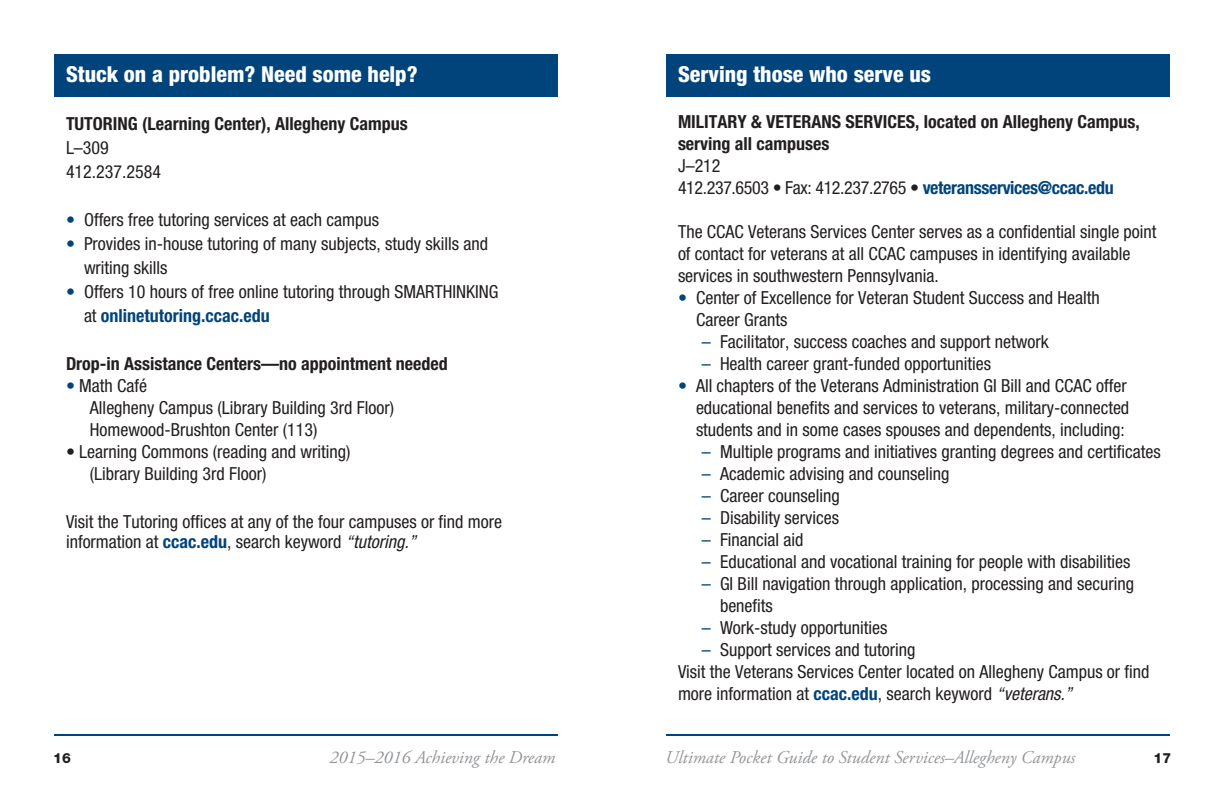
<style>
.page{position:relative;width:1224px;height:792px;background:#fff}
.page>*{position:absolute;margin:0;border:0;box-sizing:border-box;transform-origin:0 0}
.heads{font:800 condensed 22px "Helvetica Neue LT Std";color:#fff}
.text{font:condensed 18px/22px "Helvetica Neue LT Std";color:#231f20}
.subs{font:700 condensed 18px/22px "Helvetica Neue LT Std";color:#231f20}
.t1{font:italic 18px "Adobe Garamond Pro";color:#939598}
.text-2{font:condensed 18px "Helvetica Neue LT Std";letter-spacing:-.02em;color:#231f20}
.t2{font:800 14px "Helvetica Neue LT Std";color:#231f20}
.s1{color:#00447b}
.s2{font-weight:700;color:#00447b}
.s3{font-style:italic}
</style>
<div class="page">
<div style="left:54px;top:54px;width:504px;height:42px;background:#00447b"></div>
<hr style="left:54px;top:734px;width:504px;height:2px;background:#00447b">
<div style="left:666px;top:54px;width:504px;height:42px;background:#00447b"></div>
<hr style="left:666px;top:734px;width:504px;height:2px;background:#00447b">
<p class="heads" style="left:66px;top:60px;width:353px">Stuck on a problem? Need some help?</p>
<p class="subs" style="left:66px;top:112px;width:343px">TUTORING (Learning Center), Allegheny Campus</p>
<p class="text" style="left:66px;top:136px;width:44px">L–309</p>
<p class="text" style="left:66px;top:160px;width:97px">412.237.2584</p>
<p class="text" style="left:66px;top:208px;width:315px"><span class="s1">•</span> Offers free tutoring services at each campus</p>
<p class="text" style="left:84px;top:231px;width:406px;line-height:24px;text-indent:-18px"><span class="s1">•</span> Provides in-house tutoring of many subjects, study skills and writing skills</p>
<p class="text" style="left:84px;top:279px;width:416px;line-height:24px;text-indent:-18px"><span class="s1">•</span> Offers 10 hours of free online tutoring through SMARTHINKING at <span class="s2">onlinetutoring.ccac.edu</span></p>
<p class="subs" style="left:66px;top:352px;width:383px">Drop-in Assistance Centers—no appointment needed</p>
<p class="text" style="left:66px;top:374px;width:83px"><span class="s1">•</span> Math Café</p>
<p class="text" style="left:90px;top:396px;width:306px">Allegheny Campus (Library Building 3rd Floor)</p>
<p class="text" style="left:90px;top:418px;width:229px">Homewood-Brushton Center (113)</p>
<p class="text" style="left:66px;top:440px;width:286px">• Learning Commons (reading and writing)</p>
<p class="text" style="left:90px;top:462px;width:178px">(Library Building 3rd Floor)</p>
<p class="text" style="left:66px;top:510px;width:438px">Visit the Tutoring offices at any of the four campuses or find more</p>
<p class="text" style="left:66px;top:530px;width:352px">information at <span class="s2">ccac.edu</span>, search keyword <span class="s3">“tutoring.”</span></p>
<p class="heads" style="left:678px;top:60px;width:255px">Serving those who serve us</p>
<p class="subs" style="left:678px;top:110px;width:463px">MILITARY &amp; VETERANS SERVICES, located on Allegheny Campus, serving all campuses</p>
<p class="text" style="left:678px;top:154px;width:44px">J–212</p>
<p class="text-2" style="left:678px;top:177px;width:437px">412.237.6503 • Fax: 412.237.2765 • <span class="s2">veteransservices@ccac.edu</span></p>
<p class="text" style="left:678px;top:220px;width:480px">The CCAC Veterans Services Center serves as a confidential single point of contact for veterans at all CCAC campuses in identifying available services in southwestern Pennsylvania.</p>
<p class="text" style="left:696px;top:286px;width:405px;text-indent:-18px"><span class="s1">•</span> Center of Excellence for Veteran Student Success and Health<br>Career Grants</p>
<p class="text" style="left:702px;top:330px;width:348px"><span class="s1">–</span> Facilitator, success coaches and support network</p>
<p class="text" style="left:702px;top:352px;width:291px"><span class="s1">–</span> Health career grant-funded opportunities</p>
<p class="text" style="left:696px;top:374px;width:435px;text-indent:-18px"><span class="s1">•</span> All chapters of the Veterans Administration GI Bill and CCAC offer educational benefits and services to veterans, military-connected students and in some cases spouses and dependents, including:</p>
<p class="text" style="left:702px;top:440px;width:460px"><span class="s1">–</span> Multiple programs and initiatives granting degrees and certificates</p>
<p class="text" style="left:702px;top:462px;width:249px"><span class="s1">–</span> Academic advising and counseling</p>
<p class="text" style="left:702px;top:484px;width:139px"><span class="s1">–</span> Career counseling</p>
<p class="text" style="left:702px;top:506px;width:139px"><span class="s1">–</span> Disability services</p>
<p class="text" style="left:702px;top:528px;width:103px"><span class="s1">–</span> Financial aid</p>
<p class="text" style="left:702px;top:550px;width:430px"><span class="s1">–</span> Educational and vocational training for people with disabilities</p>
<p class="text" style="left:720px;top:572px;width:416px;text-indent:-18px"><span class="s1">–</span> GI Bill navigation through application, processing and securing benefits</p>
<p class="text" style="left:702px;top:616px;width:187px"><span class="s1">–</span> Work-study opportunities</p>
<p class="text" style="left:702px;top:638px;width:215px"><span class="s1">–</span> Support services and tutoring</p>
<p class="text" style="left:678px;top:660px;width:473px">Visit the Veterans Services Center located on Allegheny Campus or find more information at <span class="s2">ccac.edu</span>, search keyword <span class="s3">“veterans.”</span></p>
<p class="t2" style="left:53px;top:750px;width:19px">16</p>
<p class="t1" style="left:330px;top:747px;width:227px">2015–2016 Achieving the Dream</p>
<p class="t1" style="left:665px;top:747px;width:412px">Ultimate Pocket Guide to Student Services–Allegheny Campus</p>
<p class="t2" style="left:1154px;top:750px;width:19px">17</p>
</div>
